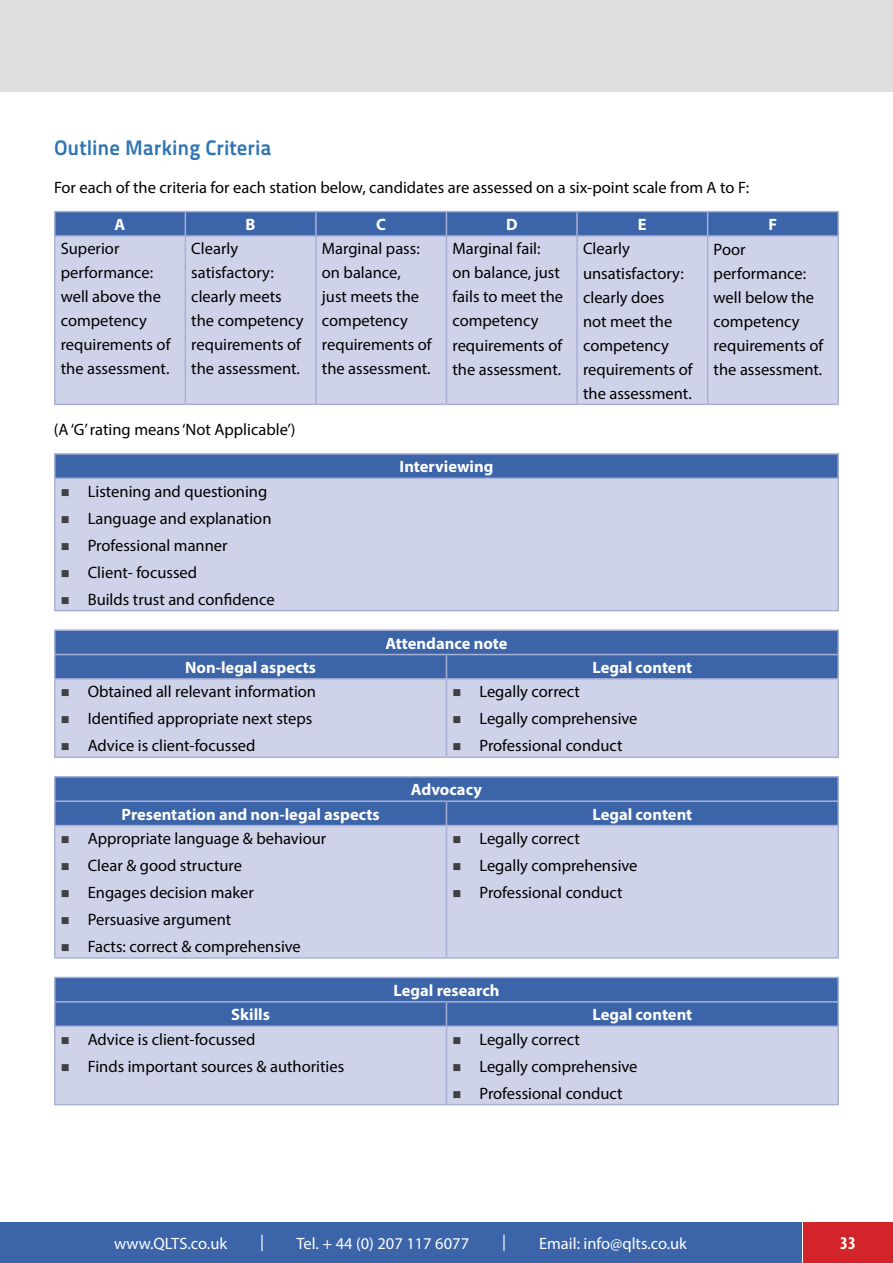
<style>
.page{position:relative;width:893px;height:1263px;background:#fff}
.page>*{position:absolute;margin:0;border:0;box-sizing:border-box;transform-origin:0 0}
.t1{font:21px "Titillium Maps 29 L 800 wt";color:#2e74b5}
.t2{font:700 condensed 18px "Myriad Pro";color:#fff}
.t3{font:16.5px/24px "Myriad Pro";color:#000}
.t4{font:700 16.5px "Myriad Pro";color:#fff}
.t5{font:16.5px "Myriad Pro";color:#fff}
</style>
<div class="page">
<div style="left:0;top:1222px;width:801px;height:41px;background:#3b64a9"></div>
<div style="left:803px;top:1222px;width:90px;height:41px;background:#d3242a"></div>
<div style="left:0;top:0;width:893px;height:91px;background:#e0dede"></div>
<div style="left:56px;top:237px;width:781px;height:167px;background:#cfd3e9"></div>
<hr style="left:54px;top:211px;width:131px;height:1px;background:#a8b0d6">
<hr style="left:54px;top:212px;width:2px;height:23px;background:#a8b0d6">
<hr style="left:185px;top:211px;width:131px;height:1px;background:#a8b0d6">
<hr style="left:316px;top:211px;width:130px;height:1px;background:#a8b0d6">
<hr style="left:446px;top:211px;width:131px;height:1px;background:#a8b0d6">
<hr style="left:577px;top:211px;width:131px;height:1px;background:#a8b0d6">
<hr style="left:708px;top:211px;width:131px;height:1px;background:#a8b0d6">
<div style="left:55px;top:212px;width:782px;height:23px;background:#3b64a9"></div>
<hr style="left:837px;top:212px;width:2px;height:23px;background:#a8b0d6">
<hr style="left:54px;top:235px;width:131px;height:2px;background:#a8b0d6">
<hr style="left:54px;top:237px;width:2px;height:167px;background:#a8b0d6">
<hr style="left:185px;top:235px;width:131px;height:2px;background:#a8b0d6">
<hr style="left:185px;top:237px;width:1px;height:167px;background:#a8b0d6">
<hr style="left:316px;top:235px;width:130px;height:2px;background:#a8b0d6">
<hr style="left:315px;top:237px;width:2px;height:167px;background:#a8b0d6">
<hr style="left:446px;top:235px;width:131px;height:2px;background:#a8b0d6">
<hr style="left:446px;top:237px;width:1px;height:167px;background:#a8b0d6">
<hr style="left:577px;top:235px;width:131px;height:2px;background:#a8b0d6">
<hr style="left:576px;top:237px;width:2px;height:167px;background:#a8b0d6">
<hr style="left:708px;top:235px;width:131px;height:2px;background:#a8b0d6">
<hr style="left:707px;top:237px;width:1px;height:167px;background:#a8b0d6">
<hr style="left:837px;top:237px;width:2px;height:167px;background:#a8b0d6">
<hr style="left:54px;top:404px;width:131px;height:1px;background:#a8b0d6">
<hr style="left:185px;top:404px;width:131px;height:1px;background:#a8b0d6">
<hr style="left:316px;top:404px;width:130px;height:1px;background:#a8b0d6">
<hr style="left:446px;top:404px;width:131px;height:1px;background:#a8b0d6">
<hr style="left:577px;top:404px;width:131px;height:1px;background:#a8b0d6">
<hr style="left:708px;top:404px;width:131px;height:1px;background:#a8b0d6">
<div style="left:55px;top:454px;width:783px;height:24px;background:#3b64a9"></div>
<div style="left:55px;top:478px;width:783px;height:133px;background:#cfd3e9"></div>
<hr style="left:54px;top:453px;width:785px;height:2px;background:#a8b0d6">
<svg style="left:54px;top:455px;width:1px;height:22px"></svg>
<hr style="left:837px;top:455px;width:2px;height:22px;background:#a8b0d6">
<hr style="left:54px;top:477px;width:785px;height:2px;background:#a8b0d6">
<hr style="left:54px;top:479px;width:1px;height:131px;background:#a8b0d6">
<hr style="left:837px;top:479px;width:2px;height:131px;background:#a8b0d6">
<hr style="left:54px;top:610px;width:785px;height:1px;background:#a8b0d6">
<div style="left:55px;top:680px;width:782px;height:76px;background:#cfd3e9"></div>
<hr style="left:54px;top:629px;width:392px;height:2px;background:#a8b0d6">
<hr style="left:446px;top:629px;width:393px;height:2px;background:#a8b0d6">
<hr style="left:837px;top:631px;width:2px;height:23px;background:#a8b0d6">
<hr style="left:446px;top:654px;width:393px;height:1px;background:#a8b0d6">
<svg style="left:54px;top:630px;width:784px;height:48px;background:#4067ab"></svg>
<hr style="left:837px;top:655px;width:2px;height:23px;background:#a8b0d6">
<hr style="left:54px;top:678px;width:392px;height:2px;background:#a8b0d6">
<hr style="left:54px;top:680px;width:1px;height:76px;background:#a8b0d6">
<hr style="left:446px;top:678px;width:393px;height:2px;background:#a8b0d6">
<hr style="left:446px;top:680px;width:1px;height:76px;background:#a8b0d6">
<hr style="left:837px;top:680px;width:2px;height:76px;background:#a8b0d6">
<hr style="left:54px;top:756px;width:392px;height:2px;background:#a8b0d6">
<hr style="left:446px;top:756px;width:393px;height:2px;background:#a8b0d6">
<div style="left:55px;top:826px;width:782px;height:131px;background:#cfd3e9"></div>
<hr style="left:54px;top:776px;width:392px;height:1px;background:#a8b0d6">
<hr style="left:446px;top:776px;width:393px;height:1px;background:#a8b0d6">
<hr style="left:837px;top:777px;width:2px;height:23px;background:#a8b0d6">
<hr style="left:446px;top:800px;width:393px;height:2px;background:#a8b0d6">
<svg style="left:54px;top:777px;width:784px;height:48px;background:#4067ab"></svg>
<hr style="left:837px;top:802px;width:2px;height:23px;background:#a8b0d6">
<hr style="left:54px;top:825px;width:392px;height:1px;background:#a8b0d6">
<hr style="left:54px;top:826px;width:1px;height:131px;background:#a8b0d6">
<hr style="left:446px;top:825px;width:393px;height:1px;background:#a8b0d6">
<hr style="left:446px;top:826px;width:1px;height:131px;background:#a8b0d6">
<hr style="left:837px;top:826px;width:2px;height:131px;background:#a8b0d6">
<hr style="left:54px;top:957px;width:392px;height:2px;background:#a8b0d6">
<hr style="left:446px;top:957px;width:393px;height:2px;background:#a8b0d6">
<div style="left:55px;top:1027px;width:782px;height:77px;background:#cfd3e9"></div>
<hr style="left:446px;top:977px;width:393px;height:1px;background:#a8b0d6">
<hr style="left:837px;top:978px;width:2px;height:23px;background:#a8b0d6">
<hr style="left:446px;top:1001px;width:393px;height:1px;background:#a8b0d6">
<svg style="left:54px;top:977px;width:784px;height:48px;background:#4168ab"></svg>
<hr style="left:837px;top:1002px;width:2px;height:23px;background:#a8b0d6">
<hr style="left:54px;top:1025px;width:392px;height:2px;background:#a8b0d6">
<hr style="left:54px;top:1027px;width:1px;height:77px;background:#a8b0d6">
<hr style="left:446px;top:1025px;width:393px;height:2px;background:#a8b0d6">
<hr style="left:446px;top:1027px;width:1px;height:77px;background:#a8b0d6">
<hr style="left:837px;top:1027px;width:2px;height:77px;background:#a8b0d6">
<hr style="left:54px;top:1104px;width:392px;height:1px;background:#a8b0d6">
<hr style="left:446px;top:1104px;width:393px;height:1px;background:#a8b0d6">
<svg style="left:62px;top:689px;width:7px;height:7px"></svg>
<svg style="left:62px;top:716px;width:7px;height:7px"></svg>
<svg style="left:62px;top:743px;width:7px;height:7px"></svg>
<svg style="left:453px;top:689px;width:7px;height:7px"></svg>
<svg style="left:453px;top:716px;width:7px;height:7px"></svg>
<svg style="left:453px;top:743px;width:7px;height:7px"></svg>
<svg style="left:62px;top:836px;width:7px;height:7px"></svg>
<svg style="left:62px;top:863px;width:7px;height:7px"></svg>
<svg style="left:62px;top:890px;width:7px;height:7px"></svg>
<svg style="left:62px;top:917px;width:7px;height:7px"></svg>
<svg style="left:62px;top:944px;width:7px;height:7px"></svg>
<svg style="left:453px;top:836px;width:7px;height:7px"></svg>
<svg style="left:453px;top:863px;width:7px;height:7px"></svg>
<svg style="left:453px;top:890px;width:7px;height:7px"></svg>
<svg style="left:62px;top:1037px;width:7px;height:7px"></svg>
<svg style="left:62px;top:1064px;width:7px;height:7px"></svg>
<svg style="left:453px;top:1037px;width:7px;height:7px"></svg>
<svg style="left:453px;top:1064px;width:7px;height:7px"></svg>
<svg style="left:453px;top:1091px;width:7px;height:7px"></svg>
<p class="t1" style="left:54px;top:132px;width:219px">Outline Marking Criteria</p>
<p class="t3" style="left:54px;top:175px;width:697px">For each of the criteria for each station below, candidates are assessed on a six-point scale from A to F:</p>
<p class="t4" style="left:115px;top:214px;width:12px">A</p>
<p class="t4" style="left:246px;top:214px;width:11px">B</p>
<p class="t4" style="left:376px;top:214px;width:11px">C</p>
<p class="t4" style="left:506px;top:214px;width:13px">D</p>
<p class="t4" style="left:638px;top:214px;width:10px">E</p>
<p class="t4" style="left:769px;top:214px;width:10px">F</p>
<p class="t3" style="left:61px;top:237px;width:111px">Superior performance: well above the competency requirements of the assessment.</p>
<p class="t3" style="left:191px;top:237px;width:114px">Clearly satisfactory: clearly meets the competency requirements of the assessment.</p>
<p class="t3" style="left:322px;top:237px;width:111px">Marginal pass: on balance,<br>just meets the competency requirements of the assessment.</p>
<p class="t3" style="left:452px;top:237px;width:112px">Marginal fail:<br>on balance, just fails to meet the competency requirements of the assessment.</p>
<p class="t3" style="left:583px;top:237px;width:111px">Clearly unsatisfactory: clearly does<br>not meet the competency requirements of the assessment.</p>
<p class="t3" style="left:714px;top:237px;width:111px">Poor performance: well below the competency requirements of the assessment.</p>
<p class="t3" style="left:54px;top:418px;width:243px">(A ‘G’ rating means ‘Not Applicable’)</p>
<p class="t4" style="left:400px;top:456px;width:95px">Interviewing</p>
<p class="t3" style="left:88px;top:477px;width:188px;line-height:27px">Listening and questioning<br>Language and explanation<br>Professional manner<br>Client- focussed<br>Builds trust and confidence</p>
<p class="t4" style="left:385px;top:632px;width:124px">Attendance note</p>
<p class="t4" style="left:185px;top:657px;width:132px">Non-legal aspects</p>
<p class="t4" style="left:592px;top:657px;width:101px">Legal content</p>
<p class="t3" style="left:88px;top:678px;width:230px;line-height:27px">Obtained all relevant information<br>Identified appropriate next steps<br>Advice is client-focussed</p>
<p class="t3" style="left:479px;top:678px;width:160px;line-height:27px">Legally correct<br>Legally comprehensive<br>Professional conduct</p>
<p class="t4" style="left:411px;top:779px;width:73px">Advocacy</p>
<p class="t4" style="left:122px;top:803px;width:260px">Presentation and non-legal aspects</p>
<p class="t4" style="left:592px;top:803px;width:101px">Legal content</p>
<p class="t3" style="left:88px;top:825px;width:240px;line-height:27px">Appropriate language &amp; behaviour<br>Clear &amp; good structure<br>Engages decision maker<br>Persuasive argument<br>Facts: correct &amp; comprehensive</p>
<p class="t3" style="left:479px;top:825px;width:160px;line-height:27px">Legally correct<br>Legally comprehensive<br>Professional conduct</p>
<p class="t4" style="left:394px;top:979px;width:107px">Legal research</p>
<p class="t4" style="left:231px;top:1004px;width:40px">Skills</p>
<p class="t4" style="left:592px;top:1004px;width:101px">Legal content</p>
<p class="t3" style="left:88px;top:1025px;width:258px;line-height:27px">Advice is client-focussed<br>Finds important sources &amp; authorities</p>
<p class="t3" style="left:479px;top:1025px;width:160px;line-height:27px">Legally correct<br>Legally comprehensive<br>Professional conduct</p>
<p class="t5" style="left:114px;top:1233px;width:115px">www.QLTS.co.uk</p>
<p class="t5" style="left:260px;top:1232px;width:5px">|</p>
<p class="t5" style="left:296px;top:1233px;width:174px">Tel. + 44 (0) 207 117 6077</p>
<p class="t5" style="left:502px;top:1232px;width:5px">|</p>
<p class="t5" style="left:539px;top:1233px;width:149px">Email: info@qlts.co.uk</p>
<p class="t2" style="left:840px;top:1232px;width:17px">33</p>
</div>
